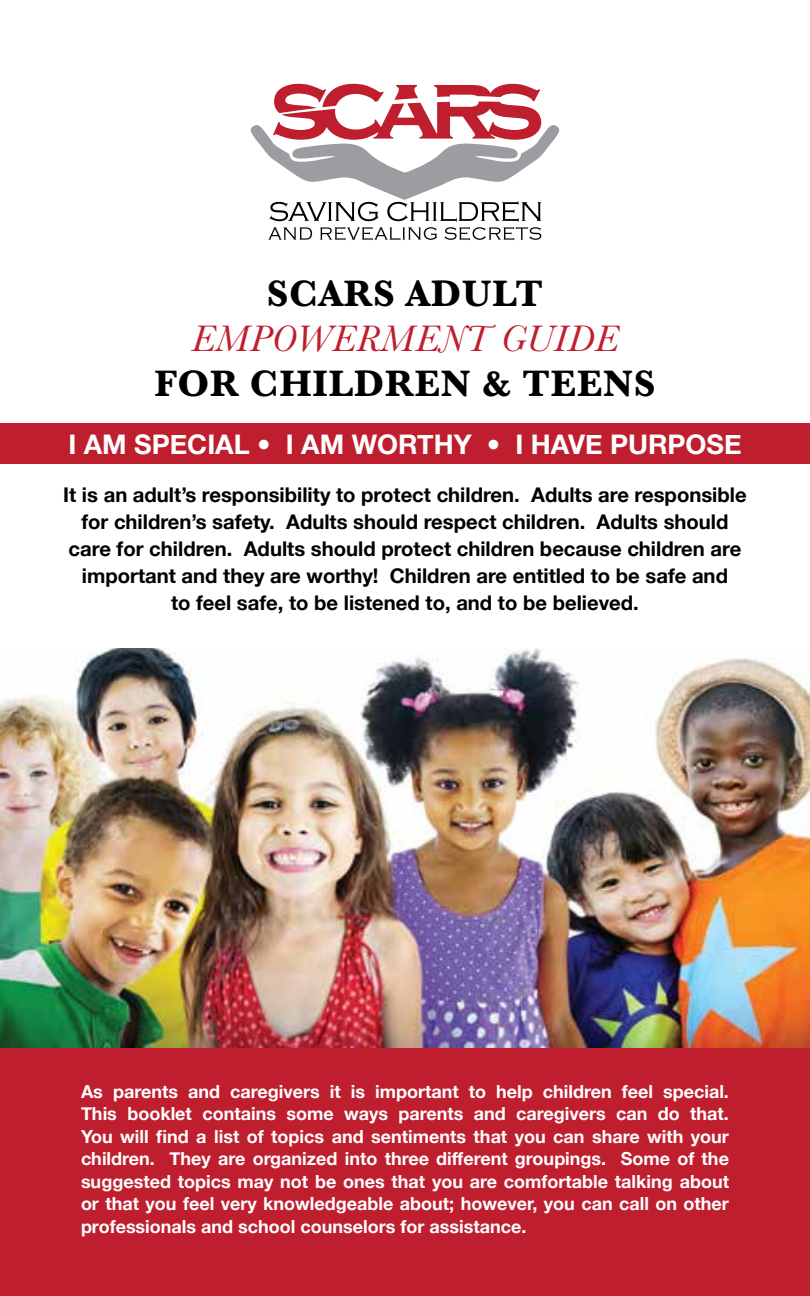
<style>
.page{position:relative;width:810px;height:1296px;background:#fff}
.page>*{position:absolute;margin:0;border:0;box-sizing:border-box;transform-origin:0 0}
.t1{font:700 38.25px "Baskerville";letter-spacing:.02em;color:#000}
.t2{font:italic 38.25px "Baskerville";letter-spacing:.02em;color:#be1e2d}
.t3{font:700 27px "Helvetica Neue";color:#fff}
.t4{font:700 20.25px/27px "Helvetica Neue";color:#000;text-align:center}
.t5{font:700 18px/22.5px "Helvetica Neue";color:#fff;text-align:justify}
.t6{font:13.5px "Helvetica";color:#fff}
</style>
<div class="page">
<div style="left:0;top:423px;width:810px;height:40px;background:#be1e2d"></div>
<svg style="left:251px;top:84px;width:308px;height:156px"></svg>
<img style="left:0;top:648px;width:810px;height:400px">
<div style="left:0;top:1048px;width:810px;height:248px;background:#be1e2d"></div>
<h1 class="t1" style="left:267px;top:267px;width:278px">SCARS ADULT</h1>
<h1 class="t2" style="left:192px;top:313px;width:428px">EMPOWERMENT GUIDE</h1>
<h1 class="t1" style="left:154px;top:357px;width:502px">FOR CHILDREN &amp; TEENS</h1>
<h2 class="t3" style="left:68px;top:420px;width:675px">I AM SPECIAL • I AM WORTHY • I HAVE PURPOSE</h2>
<p class="t4" style="left:63px;top:480px;width:685px">It is an adult’s responsibility to protect children. Adults are responsible for children’s safety. Adults should respect children. Adults should care for children. Adults should protect children because children are important and they are worthy! Children are entitled to be safe and<br>to feel safe, to be listened to, and to be believed.</p>
<p class="t5" style="left:81px;top:1079px;width:650px">As parents and caregivers it is important to help children feel special.<br>This booklet contains some ways parents and caregivers can do that.<br>You will find a list of topics and sentiments that you can share with your children. They are organized into three different groupings. Some of the suggested topics may not be ones that you are comfortable talking about or that you feel very knowledgeable about; however, you can call on other professionals and school counselors for assistance.</p>
<p class="t6" style="left:237px;top:1210px;width:337px">Copyright © 2016 SCARS Bermuda All Rights Reserved</p>
</div>
